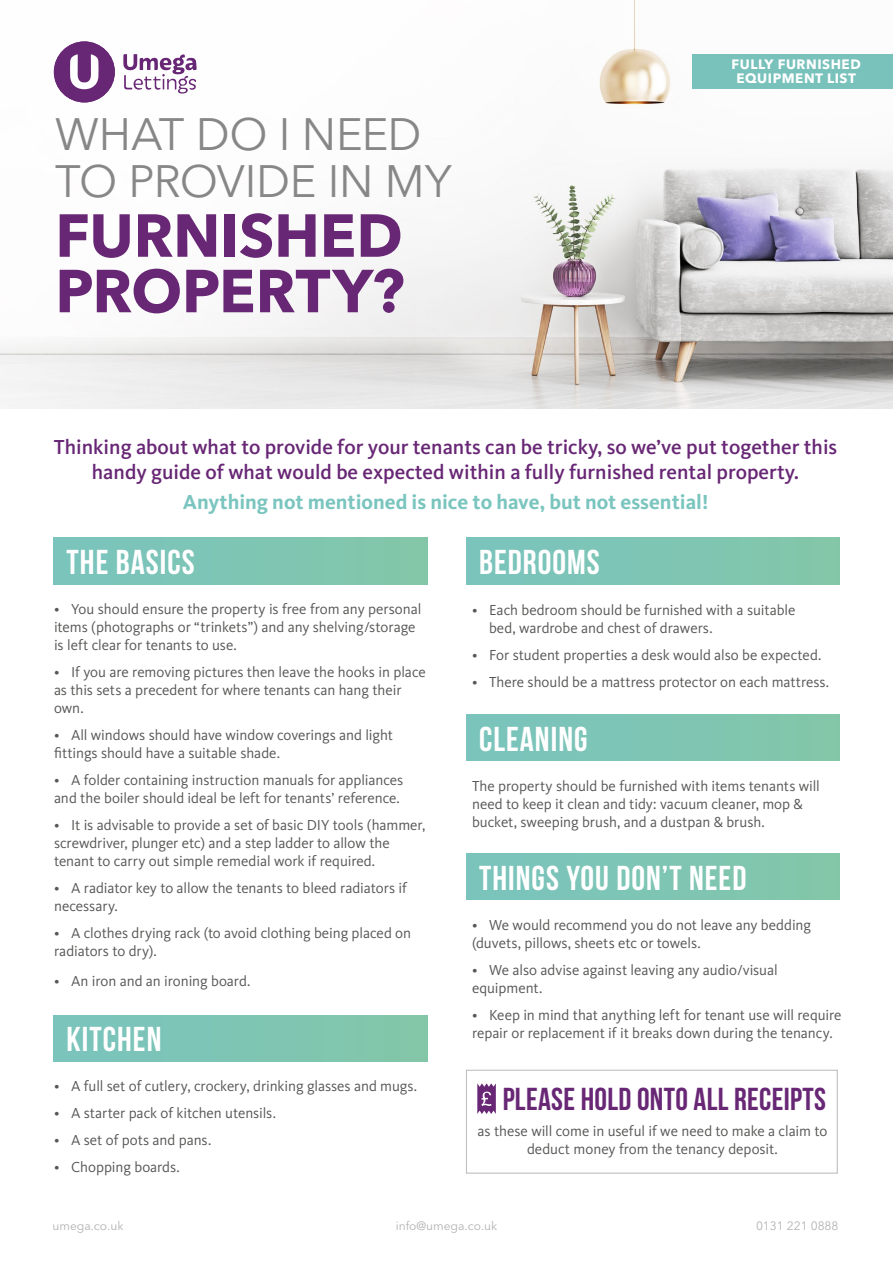
<style>
.page{position:relative;width:893px;height:1263px;background:#fff}
.page>*{position:absolute;margin:0;border:0;box-sizing:border-box;transform-origin:0 0}
.t1{font:700 60px/55.5px "Avenir Next LT Pro";letter-spacing:-.005em;color:#682775}
.t2{font:45px/46.5px "Avenir Next LT Pro";letter-spacing:-.01em;color:#878787}
.t3{font:34.5px "Bebas Neue";letter-spacing:.03em;color:#fff}
.t4{font:31.8px "Bebas Neue";letter-spacing:.01em;color:#682775}
.t5{font:500 21px/25.2px "Kievit OT";color:#682775;text-align:center}
.t6{font:700 21px "Kievit OT";color:#7bc5bf}
.t7{font:15px/18px "Kievit OT";letter-spacing:-.005em;color:#575756}
.t8{font:700 13.5px/13.5px "Avenir Next LT Pro";letter-spacing:.04em;color:#fff;text-align:center}
.t9{font:12px "Avenir Next LT Pro";color:#b3b2b2}
</style>
<div class="page">
<div style="left:466px;top:1070px;width:372px;height:104px;border:1px solid #c1c0c0"></div>
<img style="left:0;top:0;width:893px;height:408px">
<div style="left:692px;top:54px;width:201px;height:35px;background:#79c2bc"></div>
<div style="left:54px;top:538px;width:373px;height:46px;background:#7ec5b4"></div>
<div style="left:466px;top:538px;width:373px;height:46px;background:#7ec5b4"></div>
<div style="left:466px;top:714px;width:373px;height:47px;background:#7ec5b4"></div>
<div style="left:466px;top:853px;width:373px;height:47px;background:#7ec5b4"></div>
<div style="left:54px;top:1015px;width:373px;height:47px;background:#7ec5b4"></div>
<svg style="left:54px;top:41px;width:61px;height:61px"></svg>
<svg style="left:123px;top:54px;width:74px;height:40px"></svg>
<svg style="left:477px;top:1083px;width:19px;height:31px"></svg>
<h2 class="t2" style="left:55px;top:109px;width:398px">WHAT DO I NEED<br>TO PROVIDE IN MY</h2>
<h1 class="t1" style="left:55px;top:207px;width:351px">FURNISHED<br>PROPERTY?</h1>
<p class="t8" style="left:732px;top:58px;width:131px">FULLY FURNISHED<br>EQUIPMENT LIST</p>
<h3 class="t5" style="left:54px;top:434px;width:785px">Thinking about what to provide for your tenants can be tricky, so we’ve put together this handy guide of what would be expected within a fully furnished rental property.</h3>
<h3 class="t6" style="left:183px;top:490px;width:527px">Anything not mentioned is nice to have, but not essential!</h3>
<h3 class="t3" style="left:67px;top:543px;width:130px">THE BASICS</h3>
<h3 class="t3" style="left:479px;top:543px;width:122px">BEDROOMS</h3>
<p class="t7" style="left:54px;top:600px;width:369px">• You should ensure the property is free from any personal items (photographs or “trinkets”) and any shelving/storage is left clear for tenants to use.</p>
<p class="t7" style="left:54px;top:663px;width:373px">• If you are removing pictures then leave the hooks in place as this sets a precedent for where tenants can hang their own.</p>
<p class="t7" style="left:54px;top:726px;width:340px">• All windows should have window coverings and light fittings should have a suitable shade.</p>
<p class="t7" style="left:54px;top:771px;width:351px">• A folder containing instruction manuals for appliances and the boiler should ideal be left for tenants’ reference.</p>
<p class="t7" style="left:54px;top:816px;width:373px">• It is advisable to provide a set of basic DIY tools (hammer, screwdriver, plunger etc) and a step ladder to allow the tenant to carry out simple remedial work if required.</p>
<p class="t7" style="left:54px;top:879px;width:354px">• A radiator key to allow the tenants to bleed radiators if necessary.</p>
<p class="t7" style="left:54px;top:924px;width:359px">• A clothes drying rack (to avoid clothing being placed on radiators to dry).</p>
<p class="t7" style="left:54px;top:972px;width:198px">• An iron and an ironing board.</p>
<h3 class="t3" style="left:67px;top:1020px;width:96px">KITCHEN</h3>
<p class="t7" style="left:54px;top:1077px;width:365px">• A full set of cutlery, crockery, drinking glasses and mugs.</p>
<p class="t7" style="left:54px;top:1104px;width:223px">• A starter pack of kitchen utensils.</p>
<p class="t7" style="left:54px;top:1131px;width:159px">• A set of pots and pans.</p>
<p class="t7" style="left:54px;top:1158px;width:127px">• Chopping boards.</p>
<p class="t7" style="left:489px;top:601px;width:308px;text-indent:-17px">• Each bedroom should be furnished with a suitable bed, wardrobe and chest of drawers.</p>
<p class="t7" style="left:472px;top:646px;width:351px">• For student properties a desk would also be expected.</p>
<p class="t7" style="left:472px;top:673px;width:359px">• There should be a mattress protector on each mattress.</p>
<h3 class="t3" style="left:479px;top:720px;width:110px">CLEANING</h3>
<p class="t7" style="left:472px;top:777px;width:349px">The property should be furnished with items tenants will need to keep it clean and tidy: vacuum cleaner, mop &amp; bucket, sweeping brush, and a dustpan &amp; brush.</p>
<h3 class="t3" style="left:479px;top:859px;width:269px">THINGS YOU DON’T NEED</h3>
<p class="t7" style="left:472px;top:916px;width:341px">• We would recommend you do not leave any bedding (duvets, pillows, sheets etc or towels.</p>
<p class="t7" style="left:472px;top:961px;width:307px">• We also advise against leaving any audio/visual equipment.</p>
<p class="t7" style="left:472px;top:1006px;width:371px">• Keep in mind that anything left for tenant use will require repair or replacement if it breaks down during the tenancy.</p>
<h3 class="t4" style="left:503px;top:1081px;width:325px">PLEASE HOLD ONTO ALL RECEIPTS</h3>
<p class="t7" style="left:478px;top:1122px;width:351px;text-align:center">as these will come in useful if we need to make a claim to deduct money from the tenancy deposit.</p>
<p class="t9" style="left:52px;top:1216px;width:73px">umega.co.uk</p>
<p class="t9" style="left:396px;top:1216px;width:103px">info@umega.co.uk</p>
<p class="t9" style="left:756px;top:1216px;width:84px">0131 221 0888</p>
</div>
